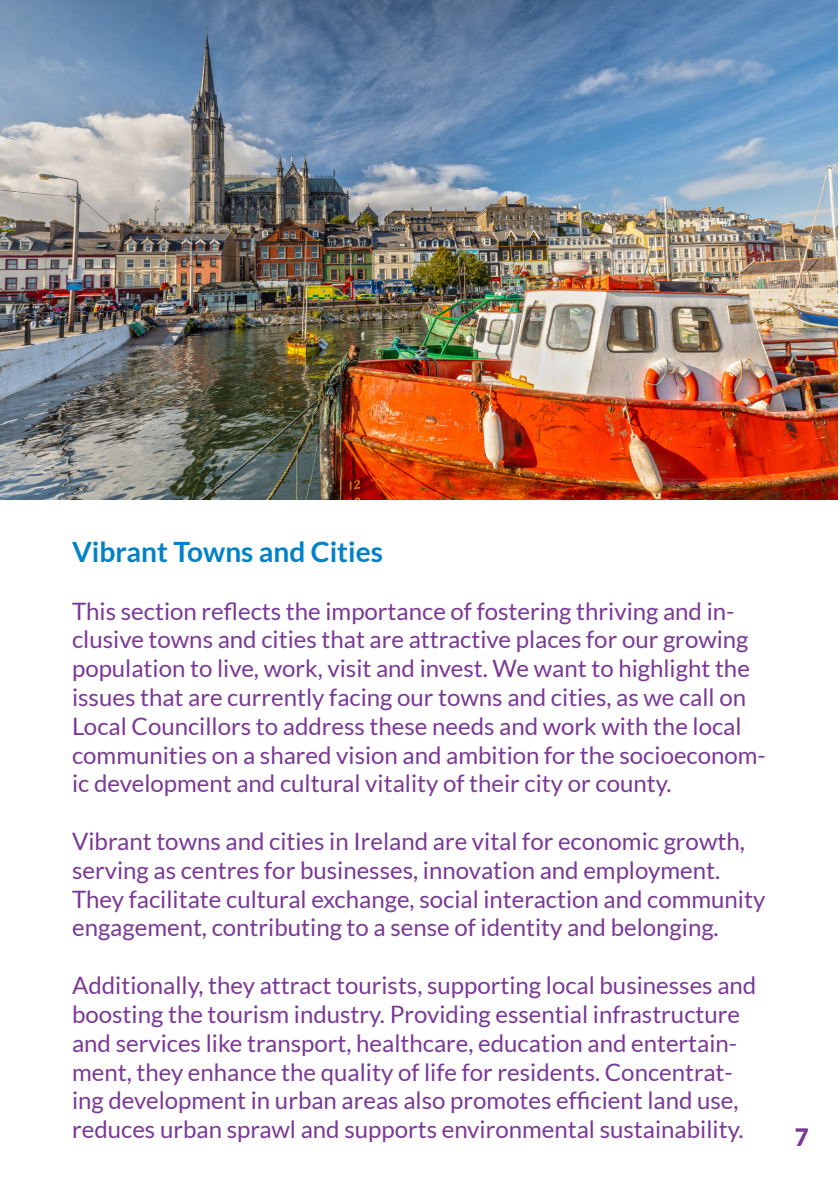
<style>
.page{position:relative;width:840px;height:1191px;background:#fff}
.page>*{position:absolute;margin:0;border:0;box-sizing:border-box;transform-origin:0 0}
.t1{font:700 28px "Lato";color:#0081c8}
.t2{font:24px/28.8px "Lato";color:#7b3896}
.t3{font:900 24px "Lato";color:#7b3896}
</style>
<div class="page">
<img style="left:0;top:0;width:837px;height:499px">
<p class="t1" style="left:72px;top:535px;width:312px">Vibrant Towns and Cities</p>
<p class="t2" style="left:72px;top:596px;width:695px">This section reflects the importance of fostering thriving and in&shy;clusive towns and cities that are attractive places for our growing population to live, work, visit and invest. We want to highlight the issues that are currently facing our towns and cities, as we call on Local Councillors to address these needs and work with the local communities on a shared vision and ambition for the socioeconom&shy;ic development and cultural vitality of their city or county.</p>
<p class="t2" style="left:72px;top:826px;width:694px">Vibrant towns and cities in Ireland are vital for economic growth, serving as centres for businesses, innovation and employment.<br>They facilitate cultural exchange, social interaction and community engagement, contributing to a sense of identity and belonging.</p>
<p class="t2" style="left:72px;top:970px;width:685px">Additionally, they attract tourists, supporting local businesses and boosting the tourism industry. Providing essential infrastructure and services like transport, healthcare, education and entertain&shy;ment, they enhance the quality of life for residents. Concentrat&shy;ing development in urban areas also promotes efficient land use, reduces urban sprawl and supports environmental sustainability.</p>
<p class="t3" style="left:794px;top:1122px;width:15px">7</p>
</div>
